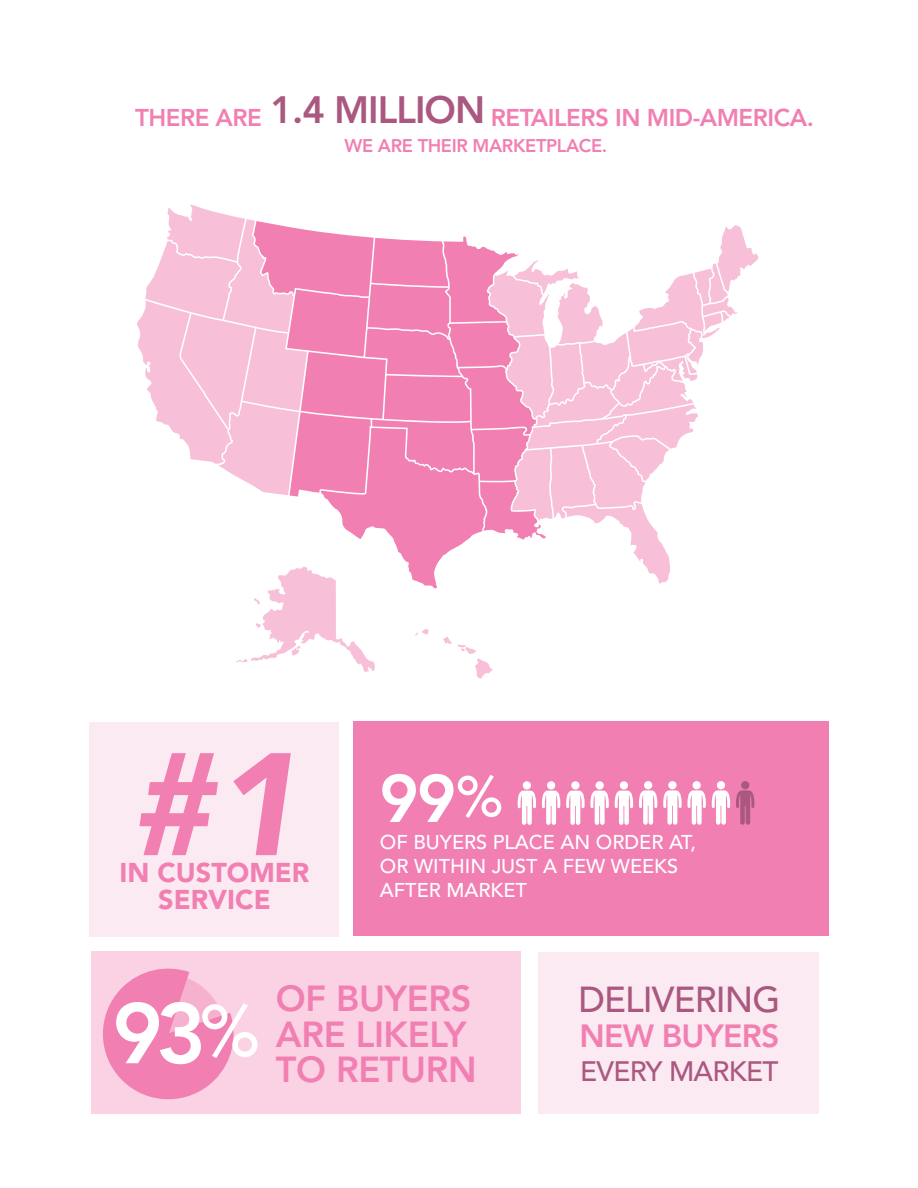
<style>
.page{position:relative;width:918px;height:1188px;background:#fff}
.page>*{position:absolute;margin:0;border:0;box-sizing:border-box;transform-origin:0 0}
.t1{font:italic 900 144px "Avenir LT Std";color:#f17fb2}
.t2{font:800 85.05px "Avenir LT Std";color:#fff}
.t3{font:800 66.75px "Avenir LT Std";color:#fff}
.t4{font:800 37.8px "Avenir LT Std";letter-spacing:-.025em;color:#ab5880}
.t5{font:800 36px/36px "Avenir LT Std";letter-spacing:-.01em;color:#f17fb2}
.t6{font:500 35.85px "Avenir LT Std";letter-spacing:-.025em;color:#ab5880}
.t7{font:800 31.8px "Avenir LT Std";letter-spacing:-.025em;color:#f17fb2}
.t8{font:500 27.9px "Avenir LT Std";letter-spacing:-.025em;color:#ab5880}
.t9{font:900 27px "Avenir LT Std";color:#f17fb2}
.t10{font:800 24.15px "Avenir LT Std";letter-spacing:-.02em;color:#f17fb2}
.t11{font:500 19.8px/23.9px "Avenir LT Std";color:#fff}
.t12{font:800 18.3px "Avenir LT Std";letter-spacing:-.02em;color:#f17fb2}
.s1{font-weight:500;font-size:55.95px}
.s2{font-weight:500;font-size:71.25px}
</style>
<div class="page">
<svg style="left:91px;top:952px;width:430px;height:162px;background:#f8c3db"></svg>
<svg style="left:137px;top:204px;width:622px;height:475px"></svg>
<div style="left:90px;top:722px;width:249px;height:214px;background:#fceaf2"></div>
<div style="left:539px;top:952px;width:280px;height:161px;background:#fceaf2"></div>
<div style="left:353px;top:722px;width:475px;height:214px;background:#f17fb2"></div>
<svg style="left:518px;top:781px;width:18px;height:44px"></svg>
<svg style="left:639px;top:781px;width:18px;height:44px"></svg>
<svg style="left:542px;top:781px;width:18px;height:44px"></svg>
<svg style="left:663px;top:781px;width:43px;height:44px"></svg>
<svg style="left:566px;top:781px;width:43px;height:44px"></svg>
<svg style="left:712px;top:781px;width:18px;height:44px"></svg>
<svg style="left:615px;top:781px;width:18px;height:44px"></svg>
<svg style="left:736px;top:781px;width:18px;height:44px"></svg>
<h3 class="t4" style="left:271px;top:88px;width:216px">1.4 MILLION</h3>
<p class="t10" style="left:135px;top:103px;width:129px">THERE ARE</p>
<p class="t10" style="left:491px;top:103px;width:325px">RETAILERS IN MID-AMERICA.</p>
<p class="t12" style="left:345px;top:135px;width:264px">WE ARE THEIR MARKETPLACE.</p>
<h1 class="t1" style="left:129px;top:718px;width:172px">#1</h1>
<h3 class="t9" style="left:158px;top:883px;width:114px">SERVICE</h3>
<h3 class="t9" style="left:119px;top:856px;width:191px">IN CUSTOMER</h3>
<h3 class="t3" style="left:379px;top:759px;width:126px">99<span class="s1">%</span></h3>
<p class="t11" style="left:380px;top:831px;width:318px">OF BUYERS PLACE AN ORDER AT,<br>OR WITHIN JUST A FEW WEEKS<br>AFTER MARKET</p>
<h2 class="t2" style="left:112px;top:983px;width:149px">93<span class="s2">%</span></h2>
<h3 class="t5" style="left:276px;top:980px;width:202px">OF BUYERS<br>ARE LIKELY<br>TO RETURN</h3>
<h3 class="t6" style="left:579px;top:978px;width:203px">DELIVERING</h3>
<h3 class="t7" style="left:579px;top:1018px;width:201px">NEW BUYERS</h3>
<h3 class="t8" style="left:580px;top:1055px;width:200px">EVERY MARKET</h3>
</div>
